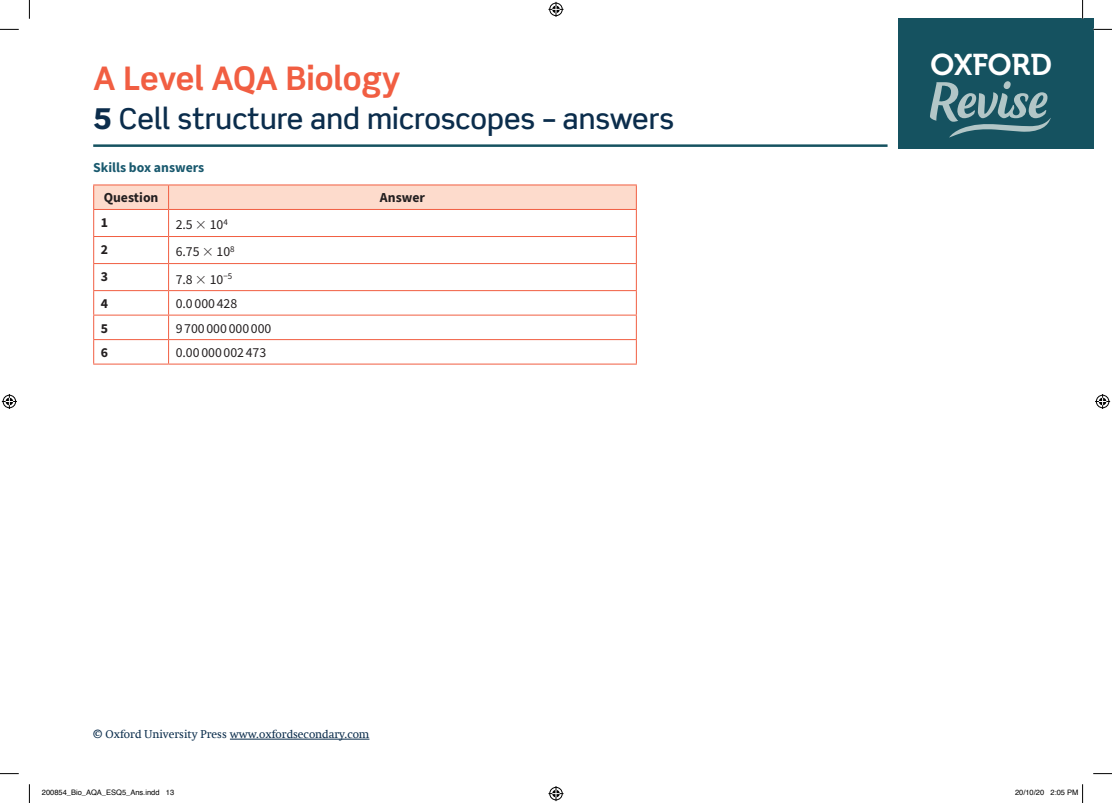
<style>
.page{position:relative;width:1112px;height:803px;background:#fff}
.page>*{position:absolute;margin:0;border:0;box-sizing:border-box;transform-origin:0 0}
.t1{font:700 32.5px "Scene Std";color:#f15e42}
.t2{font:29.88px "Museo 700";color:#fff}
.t3{font:500 28.75px "Scene Std";color:#0b2d4c}
.Answer_text_range_l{font:13.75px "Source Sans Pro";color:#231f20}
.Answer_text_range_l-2{font:700 13.75px "Source Sans Pro";color:#19596e}
.Answer_text_range_l-3{font:700 13.75px "Source Sans Pro";color:#231f20}
.Answer_text_table_h{font:700 13.75px "Source Sans Pro";color:#231f20}
.t4{font:11.25px "OUP2 Swift";color:#0b2d4c}
.t5{font:7.5px "Helvetica";color:#000}
.s1{font-weight:900}
</style>
<div class="page">
<div style="left:897px;top:19px;width:195px;height:130px;background:#155260"></div>
<svg style="left:930px;top:81px;width:120px;height:57px"></svg>
<hr style="left:93px;top:144px;width:794px;height:3px;background:#155260">
<hr style="left:230px;top:739px;width:139px;height:1px;background:#0b2d4c">
<hr style="left:93px;top:364px;width:75px;height:1px;background:#f15e42">
<hr style="left:168px;top:364px;width:468px;height:1px;background:#f15e42">
<hr style="left:93px;top:184px;width:75px;height:1px;background:#f15e42">
<hr style="left:168px;top:184px;width:468px;height:1px;background:#f15e42">
<svg style="left:0;top:29px;width:19px;height:1px"></svg>
<svg style="left:1092px;top:29px;width:19px;height:1px"></svg>
<svg style="left:0;top:773px;width:19px;height:1px"></svg>
<svg style="left:1093px;top:773px;width:18px;height:1px"></svg>
<svg style="left:29px;top:0;width:1px;height:19px"></svg>
<svg style="left:29px;top:784px;width:1px;height:19px"></svg>
<svg style="left:1081px;top:0;width:2px;height:19px"></svg>
<svg style="left:548px;top:2px;width:15px;height:15px"></svg>
<svg style="left:548px;top:786px;width:15px;height:15px"></svg>
<svg style="left:2px;top:394px;width:15px;height:15px"></svg>
<svg style="left:1095px;top:394px;width:14px;height:15px"></svg>
<svg style="left:1082px;top:784px;width:1px;height:19px"></svg>
<svg style="left:93px;top:185px;width:543px;height:179px"></svg>
<h1 class="t1" style="left:93px;top:58px;width:309px">A Level AQA Biology</h1>
<h3 class="t3" style="left:93px;top:101px;width:582px"><span class="s1">5</span> Cell structure and microscopes – answers</h3>
<p class="Answer_text_range_l-2" style="left:93px;top:159px;width:112px">Skills box answers</p>
<p class="Answer_text_range_l-3" style="left:104px;top:188px;width:56px">Question</p>
<p class="Answer_text_range_l-3" style="left:380px;top:188px;width:46px">Answer</p>
<p class="Answer_text_table_h" style="left:101px;top:213px;width:9px">1</p>
<p class="Answer_text_range_l" style="left:176px;top:216px;width:54px">2.5 10<sup>4</sup></p>
<p class="Answer_text_table_h" style="left:101px;top:240px;width:9px">2</p>
<p class="Answer_text_range_l" style="left:176px;top:243px;width:60px">6.75 10<sup>8</sup></p>
<p class="Answer_text_table_h" style="left:101px;top:267px;width:9px">3</p>
<p class="Answer_text_range_l" style="left:176px;top:270px;width:58px">7.8 10<sup>−5</sup></p>
<p class="Answer_text_table_h" style="left:101px;top:294px;width:9px">4</p>
<p class="Answer_text_range_l" style="left:176px;top:295px;width:63px">0.0 000 428</p>
<p class="Answer_text_table_h" style="left:101px;top:319px;width:9px">5</p>
<p class="Answer_text_range_l" style="left:176px;top:319px;width:97px">9 700 000 000 000</p>
<p class="Answer_text_table_h" style="left:101px;top:343px;width:9px">6</p>
<p class="Answer_text_range_l" style="left:176px;top:344px;width:92px">0.00 000 002 473</p>
<p class="t4" style="left:93px;top:728px;width:278px">© Oxford University Press www.oxfordsecondary.com</p>
<h2 class="t2" style="left:930px;top:48px;width:123px">OXFORD</h2>
<p class="t5" style="left:42px;top:787px;width:134px">200854_Bio_AQA_ESQ5_Ans.indd 13</p>
<p class="t5" style="left:1014px;top:787px;width:65px">20/10/20 2:05 PM</p>
</div>
